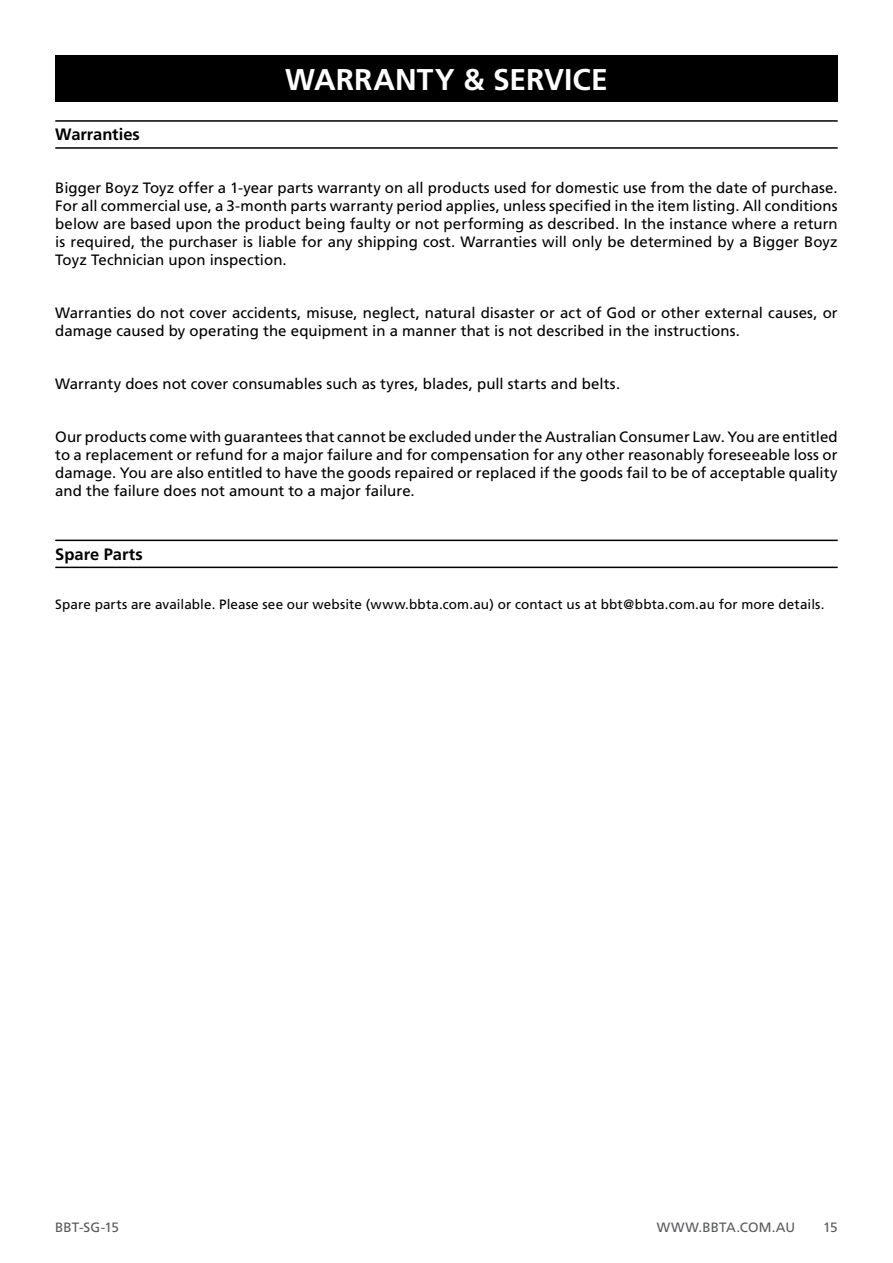
<style>
.page{position:relative;width:893px;height:1263px;background:#fff}
.page>*{position:absolute;margin:0;border:0;box-sizing:border-box;transform-origin:0 0}
.t1{font:700 30px "Frutiger";letter-spacing:.005em;color:#fff}
.t2{font:700 16.5px "Frutiger";color:#000}
.t3{font:15px/18px "Frutiger";letter-spacing:.005em;color:#000;text-align:justify}
.t4{font:13.5px "Frutiger";letter-spacing:.01em;color:#000}
.t5{font:13.5px "Frutiger";letter-spacing:.005em;color:#58595b}
</style>
<div class="page">
<div style="left:55px;top:55px;width:783px;height:47px;background:#000"></div>
<hr style="left:55px;top:120px;width:783px;height:2px;background:#000">
<hr style="left:55px;top:147px;width:783px;height:2px;background:#000">
<hr style="left:55px;top:540px;width:783px;height:1px;background:#000">
<hr style="left:55px;top:567px;width:783px;height:1px;background:#000">
<p class="t2" style="left:55px;top:125px;width:86px">Warranties</p>
<h1 class="t1" style="left:285px;top:62px;width:324px">WARRANTY &amp; SERVICE</h1>
<p class="t3" style="left:55px;top:179px;width:784px">Bigger Boyz Toyz offer a 1-year parts warranty on all products used for domestic use from the date of purchase.<br>For all commercial use, a 3-month parts warranty period applies, unless specified in the item listing. All conditions below are based upon the product being faulty or not performing as described. In the instance where a return is required, the purchaser is liable for any shipping cost. Warranties will only be determined by a Bigger Boyz Toyz Technician upon inspection.</p>
<p class="t3" style="left:55px;top:304px;width:784px">Warranties do not cover accidents, misuse, neglect, natural disaster or act of God or other external causes, or damage caused by operating the equipment in a manner that is not described in the instructions.</p>
<p class="t3" style="left:55px;top:375px;width:566px">Warranty does not cover consumables such as tyres, blades, pull starts and belts.</p>
<p class="t3" style="left:55px;top:428px;width:784px">Our products come with guarantees that cannot be excluded under the Australian Consumer Law. You are entitled to a replacement or refund for a major failure and for compensation for any other reasonably foreseeable loss or damage. You are also entitled to have the goods repaired or replaced if the goods fail to be of acceptable quality and the failure does not amount to a major failure.</p>
<p class="t2" style="left:55px;top:544px;width:89px">Spare Parts</p>
<p class="t4" style="left:55px;top:597px;width:771px">Spare parts are available. Please see our website (www.bbta.com.au) or contact us at bbt@bbta.com.au for more details.</p>
<p class="t5" style="left:55px;top:1219px;width:65px">BBT-SG-15</p>
<p class="t5" style="left:657px;top:1219px;width:140px">WWW.BBTA.COM.AU</p>
<p class="t5" style="left:823px;top:1219px;width:16px">15</p>
</div>
